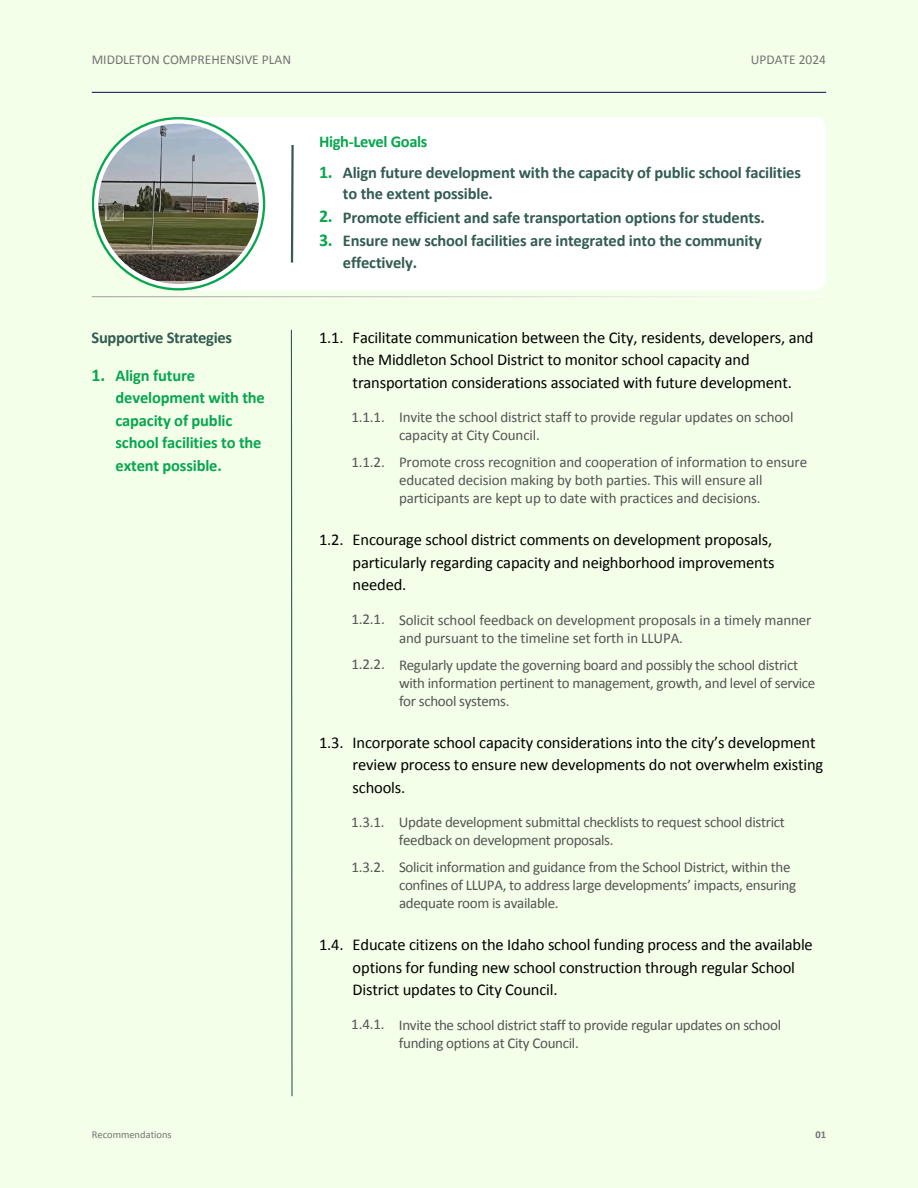
<style>
.page{position:relative;width:918px;height:1188px;background:#f4ffea}
.page>*{position:absolute;margin:0;border:0;box-sizing:border-box;transform-origin:0 0}
.t1{font:700 18px "Calibri";color:#08a64f}
.t2{font:16.5px/22.5px "Calibri";letter-spacing:-.01em;color:#000}
.t3{font:700 16.5px/21.3px "Calibri";letter-spacing:-.01em;color:#335c52}
.t4{font:700 16.5px/22.5px "Calibri";letter-spacing:-.01em;color:#08a64f}
.t5{font:15px/18px "Calibri";letter-spacing:-.02em;color:#545454}
.t6{font:13.5px "Calibri";color:#737373}
.t7{font:10.5px "Calibri";color:#737373}
.t8{font:700 10.5px "Calibri";color:#737373}
</style>
<div class="page">
<hr style="left:92px;top:92px;width:734px;height:1px;background:#1e2462">
<hr style="left:92px;top:296px;width:734px;height:1px;background:#fff">
<div style="left:171px;top:117px;width:655px;height:174px;background:#fff;border-radius:11px"></div>
<svg style="left:290px;top:145px;width:4px;height:118px"></svg>
<svg style="left:92px;top:117px;width:173px;height:174px"></svg>
<svg style="left:94px;top:119px;width:169px;height:169px"></svg>
<img style="left:98px;top:124px;width:161px;height:160px;border-radius:50%">
<svg style="left:290px;top:329px;width:3px;height:768px"></svg>
<h3 class="t6" style="left:92px;top:54px;width:201px">MIDDLETON COMPREHENSIVE PLAN</h3>
<p class="t6" style="left:751px;top:54px;width:77px">UPDATE 2024</p>
<h1 class="t4" style="left:319px;top:132px;width:110px">High-Level Goals</h1>
<p class="t1" style="left:319px;top:164px;width:15px">1.</p>
<p class="t3" style="left:343px;top:163px;width:460px">Align future development with the capacity of public school facilities to the extent possible.</p>
<h1 class="t1" style="left:319px;top:209px;width:15px">2.</h1>
<h1 class="t3" style="left:343px;top:208px;width:423px">Promote efficient and safe transportation options for students.</h1>
<h1 class="t3" style="left:343px;top:231px;width:420px">Ensure new school facilities are integrated into the community effectively.</h1>
<h1 class="t1" style="left:319px;top:232px;width:15px">3.</h1>
<p class="t3" style="left:92px;top:328px;width:142px">Supportive Strategies</p>
<h1 class="t2" style="left:319px;top:327px;width:26px">1.1.</h1>
<h1 class="t2" style="left:353px;top:327px;width:462px">Facilitate communication between the City, residents, developers, and the Middleton School District to monitor school capacity and transportation considerations associated with future development.</h1>
<h1 class="t5" style="left:351px;top:409px;width:35px">1.1.1.</h1>
<p class="t5" style="left:399px;top:409px;width:396px">Invite the school district staff to provide regular updates on school capacity at City Council.</p>
<h2 class="t5" style="left:351px;top:454px;width:35px">1.1.2.</h2>
<h2 class="t5" style="left:399px;top:454px;width:410px">Promote cross recognition and cooperation of information to ensure educated decision making by both parties. This will ensure all participants are kept up to date with practices and decisions.</h2>
<h4 class="t2" style="left:319px;top:530px;width:26px">1.2.</h4>
<h4 class="t2" style="left:353px;top:530px;width:423px">Encourage school district comments on development proposals, particularly regarding capacity and neighborhood improvements needed.</h4>
<h4 class="t5" style="left:351px;top:612px;width:35px">1.2.1.</h4>
<h4 class="t5" style="left:399px;top:612px;width:414px">Solicit school feedback on development proposals in a timely manner and pursuant to the timeline set forth in LLUPA.</h4>
<h2 class="t5" style="left:351px;top:657px;width:35px">1.2.2.</h2>
<h2 class="t5" style="left:399px;top:657px;width:418px">Regularly update the governing board and possibly the school district with information pertinent to management, growth, and level of service for school systems.</h2>
<h4 class="t2" style="left:319px;top:733px;width:26px">1.3.</h4>
<h4 class="t2" style="left:353px;top:733px;width:472px">Incorporate school capacity considerations into the city’s development review process to ensure new developments do not overwhelm existing schools.</h4>
<h4 class="t5" style="left:351px;top:814px;width:35px">1.3.1.</h4>
<h4 class="t5" style="left:399px;top:814px;width:387px">Update development submittal checklists to request school district feedback on development proposals.</h4>
<h2 class="t5" style="left:351px;top:859px;width:35px">1.3.2.</h2>
<h2 class="t5" style="left:399px;top:859px;width:399px">Solicit information and guidance from the School District, within the confines of LLUPA, to address large developments’ impacts, ensuring adequate room is available.</h2>
<h4 class="t2" style="left:319px;top:935px;width:26px">1.4.</h4>
<h4 class="t2" style="left:353px;top:935px;width:462px">Educate citizens on the Idaho school funding process and the available options for funding new school construction through regular School<br>District updates to City Council.</h4>
<h4 class="t5" style="left:351px;top:1017px;width:35px">1.4.1.</h4>
<h4 class="t5" style="left:399px;top:1017px;width:384px">Invite the school district staff to provide regular updates on school funding options at City Council.</h4>
<h1 class="t4" style="left:116px;top:365px;width:151px">Align future development with the capacity of public school facilities to the extent possible.</h1>
<h1 class="t1" style="left:92px;top:368px;width:15px">1.</h1>
<h2 class="t7" style="left:92px;top:1130px;width:81px">Recommendations</h2>
<h2 class="t8" style="left:816px;top:1130px;width:12px">01</h2>
</div>
